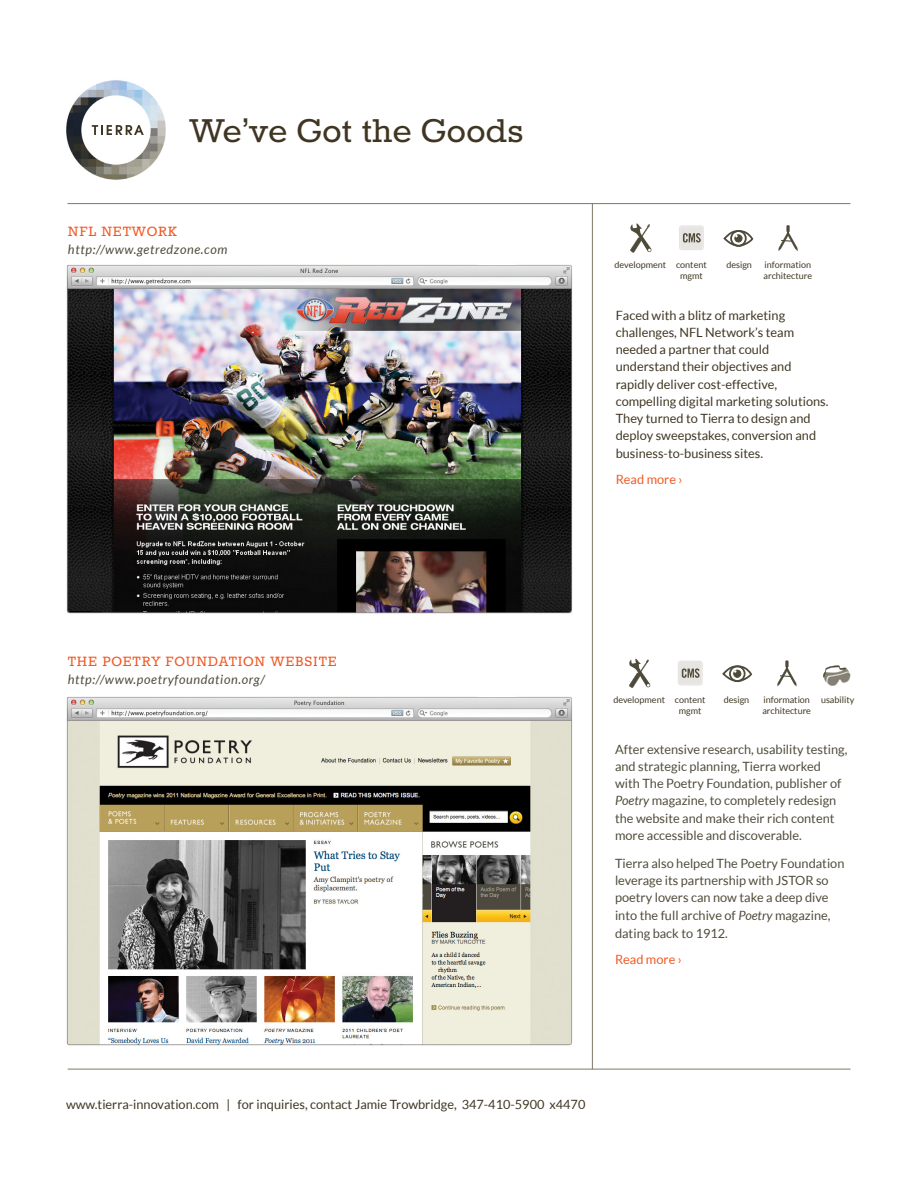
<style>
.page{position:relative;width:918px;height:1188px;background:#fff}
.page>*{position:absolute;margin:0;border:0;box-sizing:border-box;transform-origin:0 0}
.t1{font:40.5px "Rokkitt";letter-spacing:.01em;color:#3f3522}
.t2{font:16.5px "Rokkitt";letter-spacing:.05em;color:#f15822}
.t3{font:12.75px/17.2px "Lato";color:#4f4b3a}
.t4{font:12.75px/17.2px "Lato";color:#3f3522}
.t5{font:italic 12.75px "Lato";letter-spacing:.05em;color:#4f4b3a}
.t6{font:12.75px "Lato";color:#f15822}
.t7{font:9px/10.8px "Lato";color:#3f3522}
.s1{font-style:italic}
</style>
<div class="page">
<hr style="left:68px;top:203px;width:782px;height:1px;background:#807666">
<hr style="left:592px;top:203px;width:1px;height:866px;background:#807666">
<hr style="left:68px;top:1069px;width:782px;height:1px;background:#807666">
<img style="left:66px;top:80px;width:100px;height:100px">
<svg style="left:92px;top:125px;width:52px;height:10px"></svg>
<svg style="left:778px;top:225px;width:20px;height:26px"></svg>
<svg style="left:630px;top:223px;width:22px;height:30px"></svg>
<svg style="left:679px;top:225px;width:25px;height:25px"></svg>
<svg style="left:723px;top:230px;width:30px;height:17px"></svg>
<svg style="left:777px;top:661px;width:20px;height:25px"></svg>
<svg style="left:629px;top:659px;width:22px;height:29px"></svg>
<svg style="left:823px;top:665px;width:27px;height:21px"></svg>
<svg style="left:678px;top:661px;width:25px;height:25px"></svg>
<svg style="left:722px;top:665px;width:30px;height:17px"></svg>
<img style="left:66px;top:264px;width:507px;height:350px">
<img style="left:66px;top:696px;width:507px;height:350px">
<h1 class="t1" style="left:190px;top:111px;width:335px">We’ve Got the Goods</h1>
<p class="t2" style="left:68px;top:224px;width:11px">NFL</p>
<p class="t2" style="left:101px;top:224px;width:67px">NETWORK</p>
<p class="t5" style="left:68px;top:242px;width:161px">http://www.getredzone.com</p>
<p class="t7" style="left:615px;top:259px;width:53px">development</p>
<p class="t7" style="left:764px;top:259px;width:50px">information architecture</p>
<p class="t7" style="left:676px;top:259px;width:32px;text-align:center">content mgmt</p>
<p class="t7" style="left:726px;top:259px;width:27px">design</p>
<p class="t4" style="left:616px;top:306px;width:214px">Faced with a blitz of marketing challenges, NFL Network’s team needed a partner that could understand their objectives and rapidly deliver cost-effective, compelling digital marketing solutions.<br>They turned to Tierra to design and deploy sweepstakes, conversion and business-to-business sites.</p>
<p class="t6" style="left:616px;top:472px;width:68px">Read more ›</p>
<p class="t2" style="left:68px;top:654px;width:55px">The Poet</p>
<p class="t2" style="left:142px;top:654px;width:140px">ry foundation website</p>
<p class="t5" style="left:68px;top:672px;width:199px">http://www.poetryfoundation.org/</p>
<p class="t7" style="left:613px;top:695px;width:53px">development</p>
<p class="t7" style="left:762px;top:695px;width:50px">information architecture</p>
<p class="t7" style="left:675px;top:695px;width:32px">content</p>
<p class="t7" style="left:821px;top:695px;width:35px">usability</p>
<p class="t7" style="left:679px;top:705px;width:24px">mgmt</p>
<p class="t7" style="left:724px;top:695px;width:27px">design</p>
<p class="t3" style="left:615px;top:740px;width:234px">After extensive research, usability testing, and strategic planning, Tierra worked with The Poetry Foundation, publisher of <span class="s1">Poetry</span> magazine, to completely redesign the website and make their rich content more accessible and discoverable.</p>
<p class="t3" style="left:615px;top:854px;width:231px">Tierra also helped The Poetry Foundation leverage its partnership with JSTOR so poetry lovers can now take a deep dive into the full archive of <span class="s1">Poetry</span> magazine, dating back to 1912.</p>
<p class="t6" style="left:615px;top:952px;width:68px">Read more ›</p>
<p class="t4" style="left:66px;top:1096px;width:521px">www.tierra-innovation.com | for inquiries, contact Jamie Trowbridge, 347-410-5900 x4470</p>
</div>
